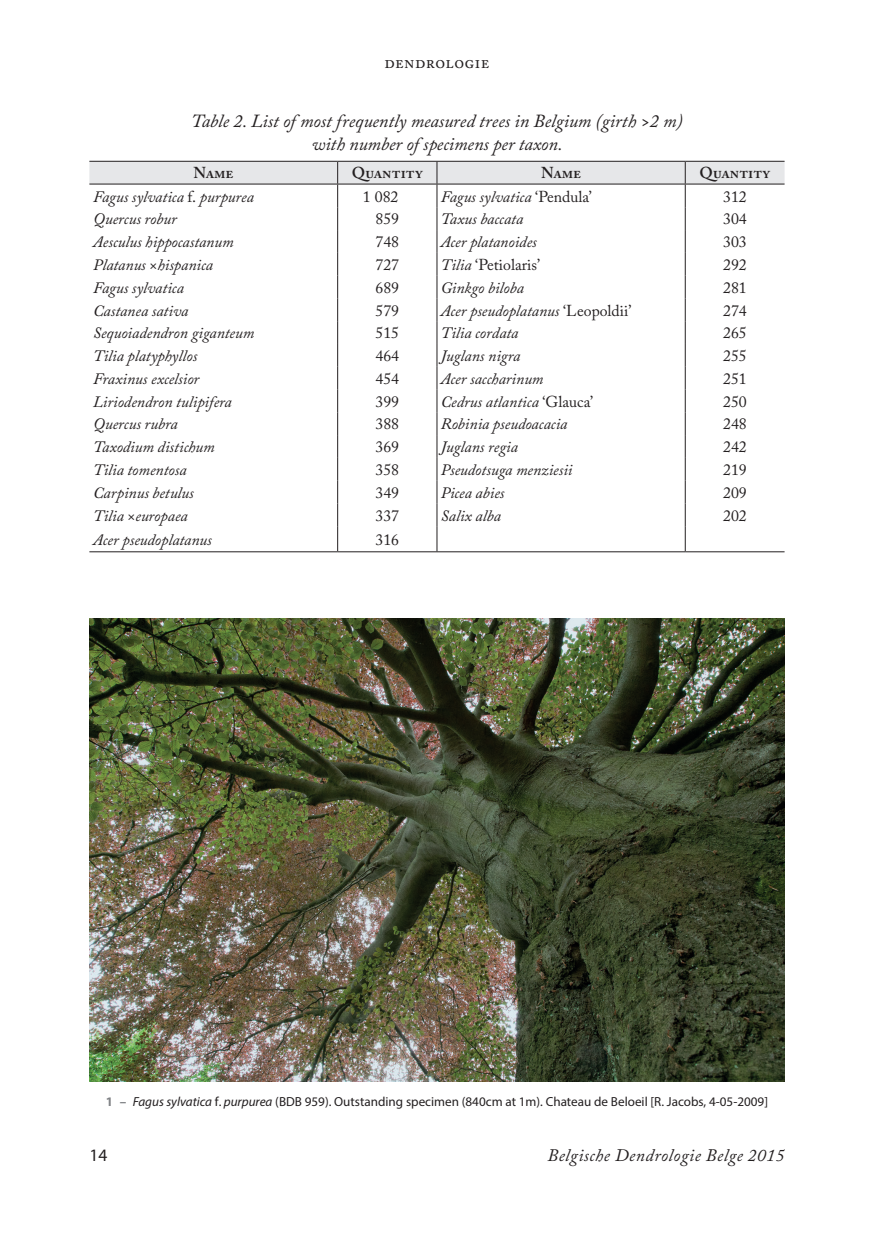
<style>
.page{position:relative;width:869px;height:1241px;background:#fff}
.page>*{position:absolute;margin:0;border:0;box-sizing:border-box;transform-origin:0 0}
.t1{font:italic 18.38px/22.8px "Adobe Caslon Pro";color:#231f20;text-align:center}
.t2{font:italic 17.5px "Adobe Caslon Pro";letter-spacing:.03em;color:#231f20}
.t3{font:17.5px "Adobe Caslon Pro";letter-spacing:.03em;color:#231f20}
.t4{font:17.5px "Myriad Pro";color:#231f20}
.t5{font:italic 15.75px "Adobe Caslon Pro";color:#231f20}
.t6{font:15.75px "Adobe Caslon Pro";color:#231f20}
.t7{font:600 15.75px "Adobe Caslon Pro";color:#231f20}
.t8{font:13.12px "Myriad Pro";color:#231f20}
.s1{font-style:normal}
.s2{font-style:italic}
.s3{font-weight:700;color:#808285}
.s4{font-family:"Myriad Pro Regular FN"}
</style>
<div class="page">
<hr style="left:337px;top:551px;width:100px;height:1px;background:#231f20">
<hr style="left:685px;top:551px;width:99px;height:1px;background:#231f20">
<hr style="left:89px;top:551px;width:248px;height:1px;background:#231f20">
<svg style="left:89px;top:161px;width:695px;height:390px"></svg>
<hr style="left:437px;top:551px;width:248px;height:1px;background:#231f20">
<img style="left:89px;top:618px;width:695px;height:463px">
<p class="t3" style="left:384px;top:52px;width:106px">dendrologie</p>
<p class="t1" style="left:191px;top:110px;width:493px">Table 2. List of most frequently measured trees in Belgium (girth &gt;2 m) with number of specimens per taxon.</p>
<p class="t7" style="left:193px;top:164px;width:42px">Name</p>
<p class="t7" style="left:352px;top:164px;width:72px">Quantity</p>
<p class="t7" style="left:541px;top:164px;width:42px">Name</p>
<p class="t7" style="left:699px;top:164px;width:72px">Quantity</p>
<p class="t5" style="left:93px;top:187px;width:162px">Fagus sylvatica <span class="s1">f.</span> purpurea</p>
<p class="t6" style="left:363px;top:187px;width:37px">1 082</p>
<p class="t5" style="left:440px;top:187px;width:152px">Fagus sylvatica <span class="s1">‘Pendula’</span></p>
<p class="t6" style="left:722px;top:187px;width:25px">312</p>
<p class="t5" style="left:93px;top:210px;width:85px">Quercus robur</p>
<p class="t6" style="left:375px;top:210px;width:25px">859</p>
<p class="t5" style="left:440px;top:210px;width:84px">Taxus baccata</p>
<p class="t6" style="left:722px;top:210px;width:25px">304</p>
<p class="t5" style="left:93px;top:232px;width:142px">Aesculus hippocastanum</p>
<p class="t6" style="left:375px;top:232px;width:25px">748</p>
<p class="t5" style="left:440px;top:232px;width:98px">Acer platanoides</p>
<p class="t6" style="left:722px;top:232px;width:25px">303</p>
<p class="t5" style="left:93px;top:255px;width:121px">Platanus <span class="s1">×</span>hispanica</p>
<p class="t6" style="left:375px;top:255px;width:25px">727</p>
<p class="t6" style="left:440px;top:255px;width:101px"><span class="s2">Tilia</span> ‘Petiolaris’</p>
<p class="t6" style="left:722px;top:255px;width:25px">292</p>
<p class="t5" style="left:93px;top:278px;width:92px">Fagus sylvatica</p>
<p class="t6" style="left:375px;top:278px;width:25px">689</p>
<p class="t5" style="left:440px;top:278px;width:85px">Ginkgo biloba</p>
<p class="t6" style="left:722px;top:278px;width:25px">281</p>
<p class="t5" style="left:93px;top:301px;width:97px">Castanea sativa</p>
<p class="t6" style="left:375px;top:301px;width:25px">579</p>
<p class="t5" style="left:440px;top:301px;width:192px">Acer pseudoplatanus <span class="s1">‘Leopoldii’</span></p>
<p class="t6" style="left:722px;top:301px;width:25px">274</p>
<p class="t5" style="left:93px;top:323px;width:162px">Sequoiadendron giganteum</p>
<p class="t6" style="left:375px;top:323px;width:25px">515</p>
<p class="t5" style="left:440px;top:323px;width:79px">Tilia cordata</p>
<p class="t6" style="left:722px;top:323px;width:25px">265</p>
<p class="t5" style="left:93px;top:346px;width:106px">Tilia platyphyllos</p>
<p class="t6" style="left:375px;top:346px;width:25px">464</p>
<p class="t5" style="left:440px;top:346px;width:81px">Juglans nigra</p>
<p class="t6" style="left:722px;top:346px;width:25px">255</p>
<p class="t5" style="left:93px;top:369px;width:107px">Fraxinus excelsior</p>
<p class="t6" style="left:375px;top:369px;width:25px">454</p>
<p class="t5" style="left:440px;top:369px;width:104px">Acer saccharinum</p>
<p class="t6" style="left:722px;top:369px;width:25px">251</p>
<p class="t5" style="left:93px;top:392px;width:140px">Liriodendron tulipifera</p>
<p class="t6" style="left:375px;top:392px;width:25px">399</p>
<p class="t5" style="left:440px;top:392px;width:154px">Cedrus atlantica <span class="s1">‘Glauca’</span></p>
<p class="t6" style="left:722px;top:392px;width:25px">250</p>
<p class="t5" style="left:93px;top:414px;width:86px">Quercus rubra</p>
<p class="t6" style="left:375px;top:414px;width:25px">388</p>
<p class="t5" style="left:440px;top:414px;width:128px">Robinia pseudoacacia</p>
<p class="t6" style="left:722px;top:414px;width:25px">248</p>
<p class="t5" style="left:93px;top:437px;width:123px">Taxodium distichum</p>
<p class="t6" style="left:375px;top:437px;width:25px">369</p>
<p class="t5" style="left:440px;top:437px;width:79px">Juglans regia</p>
<p class="t6" style="left:722px;top:437px;width:25px">242</p>
<p class="t5" style="left:93px;top:460px;width:95px">Tilia tomentosa</p>
<p class="t6" style="left:375px;top:460px;width:25px">358</p>
<p class="t5" style="left:440px;top:460px;width:133px">Pseudotsuga menziesii</p>
<p class="t6" style="left:722px;top:460px;width:25px">219</p>
<p class="t5" style="left:93px;top:483px;width:102px">Carpinus betulus</p>
<p class="t6" style="left:375px;top:483px;width:25px">349</p>
<p class="t5" style="left:440px;top:483px;width:65px">Picea abies</p>
<p class="t6" style="left:722px;top:483px;width:25px">209</p>
<p class="t5" style="left:93px;top:506px;width:96px">Tilia <span class="s1">×</span>europaea</p>
<p class="t6" style="left:375px;top:506px;width:25px">337</p>
<p class="t5" style="left:440px;top:506px;width:62px">Salix alba</p>
<p class="t6" style="left:722px;top:506px;width:25px">202</p>
<p class="t5" style="left:93px;top:530px;width:120px">Acer pseudoplatanus</p>
<p class="t6" style="left:375px;top:530px;width:25px">316</p>
<p class="t8" style="left:106px;top:1093px;width:663px"><span class="s3">1 –</span> <span class="s2">Fagus sylvatica</span> <span class="s4">f.</span> <span class="s2">purpurea</span> (BDB 959). Outstanding specimen (840cm at 1m). Chateau de Beloeil [R. Jacobs, 4-05-2009]</p>
<p class="t4" style="left:89px;top:1144px;width:19px">14</p>
<p class="t2" style="left:547px;top:1144px;width:238px">Belgische Dendrologie Belge 2015</p>
</div>
